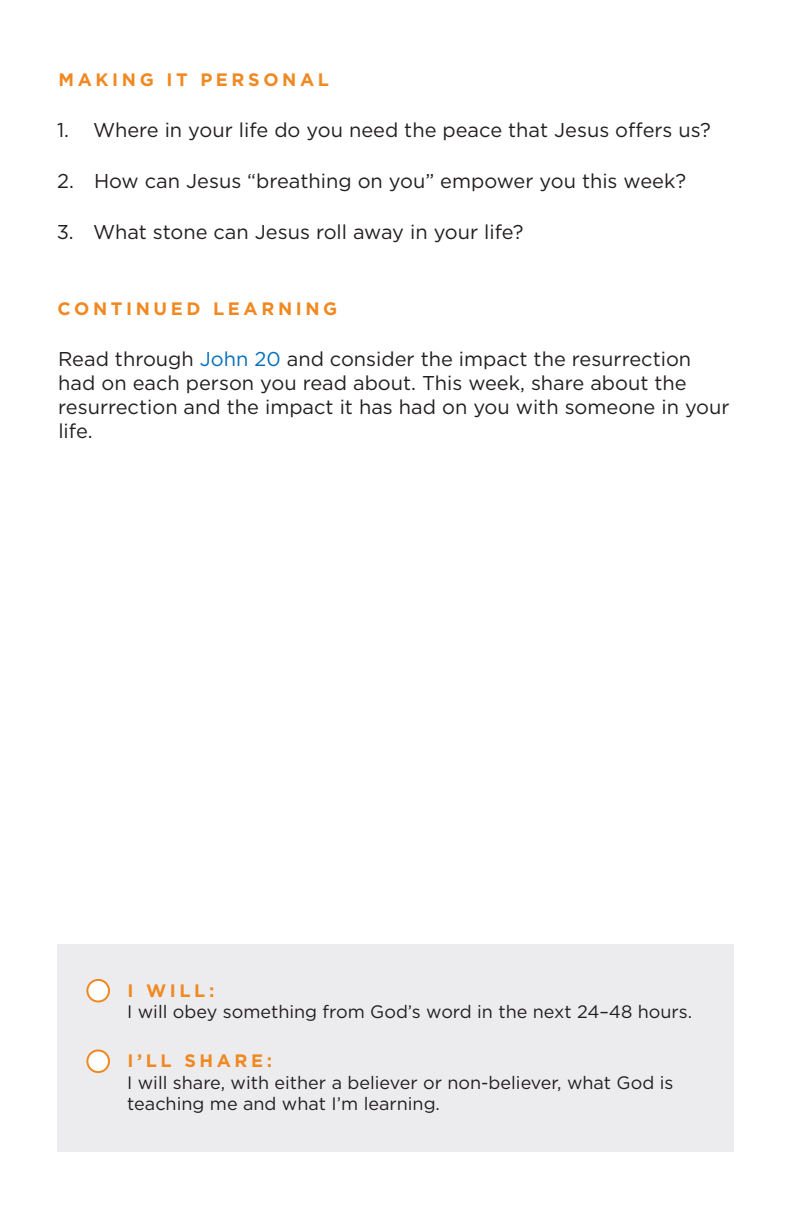
<style>
.page{position:relative;width:792px;height:1224px;background:#fff}
.page>*{position:absolute;margin:0;border:0;box-sizing:border-box;transform-origin:0 0}
.t1{font:20px/24px "Gotham";color:#231f20}
.t2{font:18px/21.6px "Gotham";color:#231f20}
.t3{font:700 18px "Gotham";letter-spacing:.2em;color:#f08921}
.s1{color:#0770ba}
</style>
<div class="page">
<div style="left:58px;top:944px;width:676px;height:208px;background:#ececee"></div>
<div style="left:87px;top:980px;width:22px;height:22px;background:#fff;border-radius:50%"></div>
<div style="left:86px;top:979px;width:24px;height:24px;border:2px solid #f08921;border-radius:50%"></div>
<div style="left:87px;top:1050px;width:22px;height:22px;background:#fff;border-radius:50%"></div>
<div style="left:86px;top:1049px;width:24px;height:24px;border:2px solid #f08921;border-radius:50%"></div>
<p class="t3" style="left:58px;top:68px;width:272px">MAKING IT PERSONAL</p>
<p class="t1" style="left:57px;top:118px;width:655px">1. Where in your life do you need the peace that Jesus offers us?</p>
<p class="t1" style="left:57px;top:169px;width:631px">2. How can Jesus “breathing on you” empower you this week?</p>
<p class="t1" style="left:57px;top:220px;width:468px">3. What stone can Jesus roll away in your life?</p>
<p class="t3" style="left:58px;top:297px;width:281px">CONTINUED LEARNING</p>
<p class="t1" style="left:58px;top:346px;width:673px">Read through <span class="s1">John 20</span> and consider the impact the resurrection had on each person you read about. This week, share about the resurrection and the impact it has had on you with someone in your life.</p>
<p class="t3" style="left:127px;top:978px;width:88px">I WILL:</p>
<p class="t2" style="left:127px;top:1001px;width:567px">I will obey something from God’s word in the next 24–48 hours.</p>
<p class="t3" style="left:127px;top:1049px;width:146px">I’LL SHARE:</p>
<p class="t2" style="left:127px;top:1071px;width:548px">I will share, with either a believer or non-believer, what God is teaching me and what I’m learning.</p>
</div>
